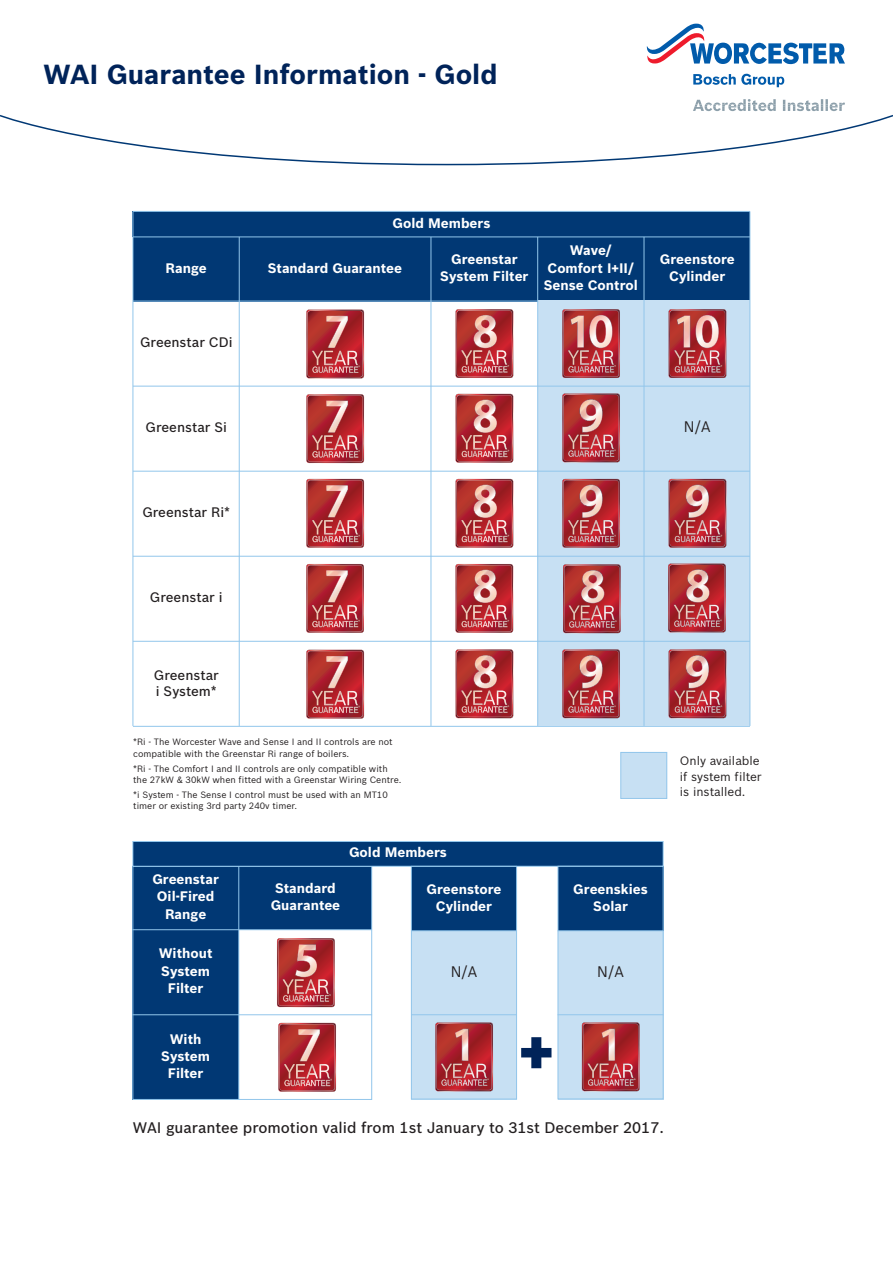
<style>
.page{position:relative;width:893px;height:1263px;background:#fff}
.page>*{position:absolute;margin:0;border:0;box-sizing:border-box;transform-origin:0 0}
.t1{font:900 61.5px "Bosch Sans";color:#002359}
.t2{font:700 27px "Bosch Sans";color:#002359}
.t3{font:500 15px "Bosch Sans";color:#231f20}
.t4{font:15px "Bosch Sans";color:#231f20}
.t5{font:700 13.5px/17.4px "Bosch Sans";color:#fff;text-align:center}
.t6{font:500 13.5px/16.2px "Bosch Sans";color:#231f20}
.t7{font:12px/15.5px "Bosch Sans";color:#231f20}
.t8{font:9px/11.6px "Bosch Sans";color:#231f20}
</style>
<div class="page">
<div style="left:644px;top:237px;width:106px;height:64px;background:#013874"></div>
<div style="left:538px;top:237px;width:106px;height:64px;background:#013874"></div>
<svg style="left:455px;top:564px;width:58px;height:69px;background:#b53e42"></svg>
<img style="left:474px;top:570px;width:22px;height:32px">
<svg style="left:306px;top:479px;width:58px;height:69px;background:#b53e43"></svg>
<img style="left:327px;top:486px;width:21px;height:31px">
<svg style="left:456px;top:479px;width:57px;height:69px;background:#b43b40"></svg>
<img style="left:474px;top:485px;width:22px;height:32px">
<svg style="left:456px;top:394px;width:57px;height:69px;background:#b43b40"></svg>
<img style="left:474px;top:400px;width:22px;height:32px">
<svg style="left:456px;top:649px;width:57px;height:69px;background:#b43b40"></svg>
<img style="left:474px;top:656px;width:22px;height:32px">
<svg style="left:456px;top:309px;width:57px;height:69px;background:#b43b40"></svg>
<img style="left:474px;top:315px;width:22px;height:33px">
<svg style="left:306px;top:564px;width:58px;height:69px;background:#b53e43"></svg>
<img style="left:327px;top:571px;width:20px;height:31px">
<svg style="left:306px;top:394px;width:58px;height:69px;background:#b53d42"></svg>
<img style="left:327px;top:401px;width:21px;height:31px">
<svg style="left:306px;top:310px;width:58px;height:68px;background:#b43b40"></svg>
<img style="left:327px;top:316px;width:21px;height:31px">
<div style="left:431px;top:237px;width:107px;height:64px;background:#013874"></div>
<svg style="left:306px;top:650px;width:58px;height:69px;background:#b53d42"></svg>
<img style="left:327px;top:656px;width:21px;height:32px">
<div style="left:239px;top:237px;width:192px;height:64px;background:#013874"></div>
<div style="left:133px;top:211px;width:617px;height:26px;background:#013874"></div>
<div style="left:133px;top:237px;width:106px;height:64px;background:#013874"></div>
<hr style="left:133px;top:211px;width:617px;height:1px;background:#92c6eb">
<hr style="left:133px;top:726px;width:617px;height:1px;background:#92c6eb">
<hr style="left:239px;top:237px;width:1px;height:489px;background:#92c6eb">
<hr style="left:133px;top:211px;width:1px;height:515px;background:#92c6eb">
<hr style="left:431px;top:237px;width:1px;height:489px;background:#92c6eb">
<hr style="left:133px;top:301px;width:617px;height:1px;background:#92c6eb">
<div style="left:538px;top:301px;width:106px;height:425px;background:#c7e0f3"></div>
<svg style="left:562px;top:479px;width:58px;height:69px;background:#b03b41"></svg>
<img style="left:580px;top:485px;width:22px;height:32px">
<svg style="left:563px;top:564px;width:58px;height:69px;background:#b03b42"></svg>
<img style="left:582px;top:571px;width:22px;height:32px">
<svg style="left:562px;top:393px;width:58px;height:69px;background:#b03b41"></svg>
<img style="left:580px;top:400px;width:22px;height:32px">
<svg style="left:562px;top:649px;width:58px;height:69px;background:#b03b41"></svg>
<img style="left:580px;top:656px;width:22px;height:32px">
<svg style="left:562px;top:309px;width:58px;height:69px;background:#b13f46"></svg>
<img style="left:571px;top:316px;width:12px;height:31px">
<img style="left:590px;top:315px;width:22px;height:33px">
<hr style="left:537px;top:237px;width:1px;height:489px;background:#92c6eb">
<div style="left:644px;top:301px;width:106px;height:425px;background:#c7e0f3"></div>
<svg style="left:669px;top:479px;width:57px;height:69px;background:#b0393f"></svg>
<img style="left:686px;top:485px;width:22px;height:32px">
<svg style="left:669px;top:649px;width:57px;height:69px;background:#b0393f"></svg>
<img style="left:686px;top:656px;width:22px;height:32px">
<svg style="left:669px;top:309px;width:57px;height:69px;background:#b03c43"></svg>
<img style="left:677px;top:316px;width:13px;height:31px">
<img style="left:696px;top:315px;width:22px;height:33px">
<hr style="left:750px;top:211px;width:1px;height:515px;background:#92c6eb">
<hr style="left:644px;top:237px;width:1px;height:489px;background:#92c6eb">
<hr style="left:133px;top:237px;width:617px;height:1px;background:#92c6eb">
<svg style="left:277px;top:938px;width:58px;height:69px;background:#b43c41"></svg>
<img style="left:296px;top:945px;width:20px;height:32px">
<div style="left:239px;top:866px;width:133px;height:64px;background:#013874"></div>
<div style="left:132px;top:866px;width:107px;height:64px;background:#013874"></div>
<div style="left:132px;top:930px;width:107px;height:85px;background:#013874"></div>
<div style="left:132px;top:1015px;width:107px;height:85px;background:#013874"></div>
<svg style="left:278px;top:1023px;width:58px;height:69px;background:#b53e42"></svg>
<img style="left:299px;top:1030px;width:20px;height:31px">
<hr style="left:132px;top:929px;width:240px;height:1px;background:#92c6eb">
<hr style="left:132px;top:1014px;width:240px;height:1px;background:#92c6eb">
<hr style="left:238px;top:866px;width:1px;height:234px;background:#92c6eb">
<div style="left:132px;top:866px;width:240px;height:234px;border:1px solid #92c6eb"></div>
<div style="left:558px;top:867px;width:105px;height:64px;background:#013874"></div>
<div style="left:411px;top:867px;width:106px;height:64px;background:#013874"></div>
<div style="left:133px;top:842px;width:530px;height:24px;background:#013874"></div>
<div style="left:132px;top:841px;width:531px;height:26px;border:1px solid #92c6eb"></div>
<div style="left:411px;top:931px;width:106px;height:168px;background:#c7e0f3"></div>
<div style="left:558px;top:931px;width:105px;height:168px;background:#c7e0f3"></div>
<svg style="left:435px;top:1022px;width:58px;height:69px;background:#af393f"></svg>
<img style="left:456px;top:1029px;width:12px;height:31px">
<div style="left:411px;top:866px;width:106px;height:233px;border:1px solid #92c6eb"></div>
<div style="left:558px;top:866px;width:105px;height:233px;border:1px solid #92c6eb"></div>
<hr style="left:411px;top:930px;width:106px;height:1px;background:#92c6eb">
<hr style="left:411px;top:1014px;width:106px;height:1px;background:#92c6eb">
<hr style="left:558px;top:1014px;width:105px;height:1px;background:#92c6eb">
<hr style="left:558px;top:930px;width:105px;height:1px;background:#92c6eb">
<svg style="left:582px;top:1022px;width:58px;height:69px;background:#af383f"></svg>
<img style="left:602px;top:1029px;width:13px;height:31px">
<svg style="left:646px;top:23px;width:199px;height:42px"></svg>
<svg style="left:693px;top:74px;width:91px;height:13px"></svg>
<svg style="left:693px;top:99px;width:152px;height:12px"></svg>
<svg style="left:0;top:115px;width:893px;height:51px"></svg>
<div style="left:621px;top:753px;width:45px;height:45px;background:#c7e0f3"></div>
<div style="left:620px;top:752px;width:47px;height:47px;border:1px solid #92c6eb"></div>
<hr style="left:133px;top:386px;width:617px;height:1px;background:#92c6eb">
<hr style="left:133px;top:471px;width:617px;height:1px;background:#92c6eb">
<hr style="left:133px;top:556px;width:617px;height:1px;background:#92c6eb">
<hr style="left:133px;top:641px;width:617px;height:1px;background:#92c6eb">
<svg style="left:668px;top:564px;width:58px;height:68px;background:#b03940"></svg>
<img style="left:687px;top:570px;width:22px;height:32px">
<h2 class="t2" style="left:43px;top:59px;width:456px">WAI Guarantee Information - Gold</h2>
<h3 class="t5" style="left:165px;top:259px;width:43px">Range</h3>
<h3 class="t6" style="left:140px;top:335px;width:94px">Greenstar CDi</h3>
<h3 class="t6" style="left:146px;top:419px;width:83px">Greenstar Si</h3>
<h3 class="t6" style="left:142px;top:504px;width:90px">Greenstar Ri*</h3>
<h3 class="t5" style="left:392px;top:214px;width:99px">Gold Members</h3>
<h3 class="t5" style="left:268px;top:259px;width:136px">Standard Guarantee</h3>
<h3 class="t5" style="left:440px;top:251px;width:90px">Greenstar<br>System Filter</h3>
<h3 class="t5" style="left:544px;top:242px;width:96px">Wave/<br>Comfort I+II/<br>Sense Control</h3>
<h3 class="t5" style="left:660px;top:251px;width:76px">Greenstore<br>Cylinder</h3>
<h3 class="t4" style="left:684px;top:418px;width:28px">N/A</h3>
<h3 class="t6" style="left:150px;top:589px;width:74px">Greenstar i</h3>
<h3 class="t6" style="left:154px;top:667px;width:66px">Greenstar i System*</h3>
<p class="t8" style="left:133px;top:737px;width:261px">*Ri - The Worcester Wave and Sense I and II controls are not compatible with the Greenstar Ri range of boilers.</p>
<p class="t8" style="left:133px;top:763px;width:270px">*Ri - The Comfort I and II controls are only compatible with the 27kW &amp; 30kW when fitted with a Greenstar Wiring Centre.</p>
<p class="t8" style="left:133px;top:789px;width:256px">*i System - The Sense I control must be used with an MT10 timer or existing 3rd party 240v timer.</p>
<h3 class="t5" style="left:152px;top:871px;width:68px">Greenstar<br>Oil-Fired<br>Range</h3>
<h3 class="t5" style="left:159px;top:945px;width:55px">Without<br>System<br>Filter</h3>
<h3 class="t5" style="left:161px;top:1030px;width:50px">With<br>System<br>Filter</h3>
<h3 class="t5" style="left:271px;top:879px;width:71px">Standard<br>Guarantee</h3>
<h3 class="t5" style="left:349px;top:844px;width:99px">Gold Members</h3>
<h3 class="t5" style="left:427px;top:880px;width:76px">Greenstore<br>Cylinder</h3>
<h3 class="t5" style="left:573px;top:880px;width:76px">Greenskies<br>Solar</h3>
<h3 class="t4" style="left:451px;top:963px;width:28px">N/A</h3>
<h3 class="t4" style="left:597px;top:962px;width:28px">N/A</h3>
<h1 class="t1" style="left:518px;top:1016px;width:38px">+</h1>
<h3 class="t7" style="left:680px;top:754px;width:83px">Only available if system filter is installed.</h3>
<h3 class="t3" style="left:133px;top:1119px;width:532px">WAI guarantee promotion valid from 1st January to 31st December 2017.</h3>
</div>
